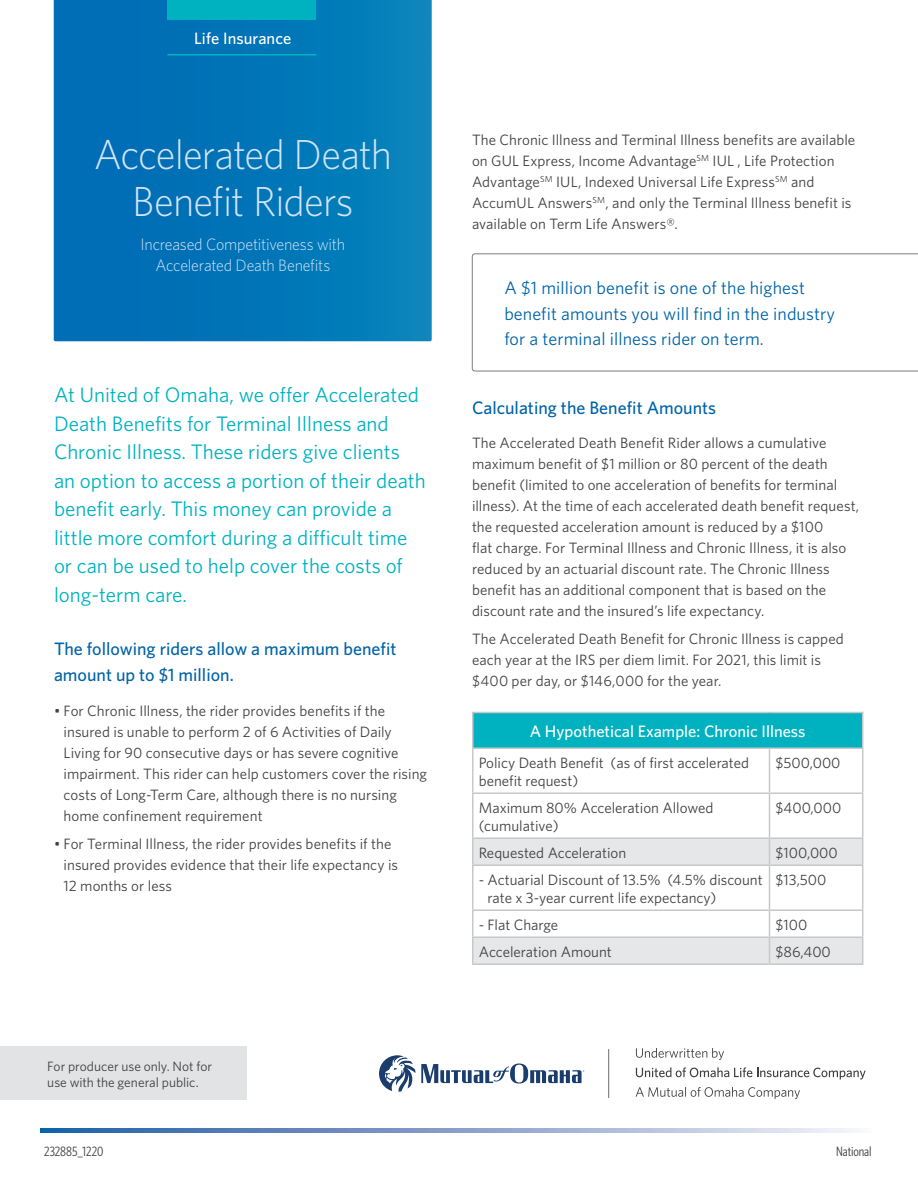
<style>
.page{position:relative;width:918px;height:1188px;background:#fff}
.page>*{position:absolute;margin:0;border:0;box-sizing:border-box;transform-origin:0 0}
.t1{font:300 42px/46.5px "Whitney";letter-spacing:-.02em;color:#d3e3f5;text-align:center}
.t2{font:21px/28.5px "Whitney";color:#00b2bf}
.t3{font:18px/25.5px "Whitney";letter-spacing:.005em;color:#0063a7}
.t4{font:500 18px/25.5px "Whitney";color:#0063a7}
.t5{font:300 16.5px/21px "Whitney";letter-spacing:-.015em;color:#d3e3f5;text-align:center}
.t6{font:500 16.5px "Whitney";color:#fff}
.t7{font:15px/21px "Whitney";color:#414042}
.t8{font:13.5px/16.6px "Whitney";color:#414042}
.t9{font:13.5px "Whitney Condensed";letter-spacing:-.005em;color:#414042}
</style>
<div class="page">
<div style="left:473px;top:713px;width:390px;height:35px;background:#00b2bf"></div>
<svg style="left:474px;top:839px;width:388px;height:124px"></svg>
<hr style="left:472px;top:712px;width:298px;height:1px;background:#c7c8ca">
<hr style="left:472px;top:713px;width:2px;height:34px;background:#c7c8ca">
<hr style="left:770px;top:712px;width:93px;height:1px;background:#c7c8ca">
<hr style="left:862px;top:713px;width:1px;height:34px;background:#c7c8ca">
<hr style="left:472px;top:747px;width:298px;height:2px;background:#c7c8ca">
<hr style="left:472px;top:749px;width:2px;height:43px;background:#c7c8ca">
<hr style="left:770px;top:747px;width:93px;height:2px;background:#c7c8ca">
<hr style="left:769px;top:749px;width:1px;height:43px;background:#c7c8ca">
<hr style="left:862px;top:749px;width:1px;height:43px;background:#c7c8ca">
<hr style="left:472px;top:792px;width:298px;height:2px;background:#c7c8ca">
<hr style="left:472px;top:794px;width:2px;height:43px;background:#c7c8ca">
<hr style="left:770px;top:792px;width:93px;height:2px;background:#c7c8ca">
<hr style="left:769px;top:794px;width:1px;height:43px;background:#c7c8ca">
<hr style="left:862px;top:794px;width:1px;height:43px;background:#c7c8ca">
<hr style="left:472px;top:837px;width:298px;height:2px;background:#c7c8ca">
<hr style="left:472px;top:839px;width:2px;height:25px;background:#c7c8ca">
<hr style="left:770px;top:837px;width:93px;height:2px;background:#c7c8ca">
<svg style="left:769px;top:839px;width:1px;height:25px"></svg>
<svg style="left:862px;top:839px;width:1px;height:25px"></svg>
<hr style="left:472px;top:864px;width:298px;height:2px;background:#c7c8ca">
<hr style="left:472px;top:866px;width:2px;height:43px;background:#c7c8ca">
<hr style="left:770px;top:864px;width:93px;height:2px;background:#c7c8ca">
<hr style="left:769px;top:866px;width:1px;height:43px;background:#c7c8ca">
<hr style="left:862px;top:866px;width:1px;height:43px;background:#c7c8ca">
<hr style="left:472px;top:909px;width:298px;height:2px;background:#c7c8ca">
<hr style="left:472px;top:911px;width:2px;height:25px;background:#c7c8ca">
<hr style="left:770px;top:909px;width:93px;height:2px;background:#c7c8ca">
<hr style="left:472px;top:936px;width:298px;height:2px;background:#c7c8ca">
<hr style="left:472px;top:938px;width:2px;height:25px;background:#c7c8ca">
<hr style="left:770px;top:936px;width:93px;height:2px;background:#c7c8ca">
<svg style="left:769px;top:911px;width:1px;height:52px"></svg>
<svg style="left:862px;top:911px;width:1px;height:52px"></svg>
<hr style="left:472px;top:963px;width:298px;height:2px;background:#c7c8ca">
<hr style="left:770px;top:963px;width:93px;height:2px;background:#c7c8ca">
<svg style="left:41px;top:1129px;width:811px;height:4px;background:#87a1cc"></svg>
<svg style="left:54px;top:0;width:378px;height:341px;background:#0175b7"></svg>
<hr style="left:167px;top:54px;width:149px;height:2px;background:#00b2bf">
<div style="left:168px;top:0;width:148px;height:20px;background:#00b2bf"></div>
<div style="left:0;top:1046px;width:246px;height:54px;background:#e2e3e4"></div>
<svg style="left:472px;top:254px;width:446px;height:117px"></svg>
<hr style="left:608px;top:1049px;width:1px;height:49px;background:#6d6e71">
<svg style="left:636px;top:1048px;width:88px;height:12px"></svg>
<svg style="left:636px;top:1067px;width:230px;height:13px"></svg>
<svg style="left:636px;top:1087px;width:164px;height:12px"></svg>
<svg style="left:379px;top:1055px;width:205px;height:37px"></svg>
<p class="t6" style="left:194px;top:27px;width:99px">Life Insurance</p>
<h1 class="t1" style="left:94px;top:130px;width:300px">Accelerated Death<br>Benefit Riders</h1>
<p class="t5" style="left:141px;top:233px;width:206px">Increased Competitiveness with<br>Accelerated Death Benefits</p>
<p class="t2" style="left:54px;top:380px;width:373px">At United of Omaha, we offer Accelerated Death Benefits for Terminal Illness and Chronic Illness. These riders give clients an option to access a portion of their death benefit early. This money can provide a little more comfort during a difficult time or can be used to help cover the costs of long-term care.</p>
<p class="t4" style="left:54px;top:636px;width:344px">The following riders allow a maximum benefit amount up to $1 million.</p>
<p class="t7" style="left:64px;top:700px;width:365px;text-indent:-10px">• For Chronic Illness, the rider provides benefits if the insured is unable to perform 2 of 6 Activities of Daily Living for 90 consecutive days or has severe cognitive impairment. This rider can help customers cover the rising costs of Long-Term Care, although there is no nursing home confinement requirement</p>
<p class="t7" style="left:64px;top:833px;width:336px;text-indent:-10px">• For Terminal Illness, the rider provides benefits if the insured provides evidence that their life expectancy is<br>12 months or less</p>
<p class="t8" style="left:47px;top:1057px;width:166px">For producer use only. Not for use with the general public.</p>
<p class="t7" style="left:472px;top:129px;width:385px">The Chronic Illness and Terminal Illness benefits are available on GUL Express, Income Advantage<sup>SM</sup> IUL , Life Protection Advantage<sup>SM</sup> IUL, Indexed Universal Life Express<sup>SM</sup> and AccumUL Answers<sup>SM</sup>, and only the Terminal Illness benefit is available on Term Life Answers®.</p>
<p class="t3" style="left:504px;top:275px;width:332px">A $1 million benefit is one of the highest benefit amounts you will find in the industry for a terminal illness rider on term.</p>
<p class="t4" style="left:472px;top:395px;width:246px">Calculating the Benefit Amounts</p>
<p class="t7" style="left:472px;top:432px;width:389px">The Accelerated Death Benefit Rider allows a cumulative maximum benefit of $1 million or 80 percent of the death benefit (limited to one acceleration of benefits for terminal illness). At the time of each accelerated death benefit request, the requested acceleration amount is reduced by a $100<br>flat charge. For Terminal Illness and Chronic Illness, it is also reduced by an actuarial discount rate. The Chronic Illness benefit has an additional component that is based on the discount rate and the insured’s life expectancy.</p>
<p class="t7" style="left:472px;top:628px;width:373px">The Accelerated Death Benefit for Chronic Illness is capped each year at the IRS per diem limit. For 2021, this limit is $400 per day, or $146,000 for the year.</p>
<p class="t6" style="left:530px;top:720px;width:277px">A Hypothetical Example: Chronic Illness</p>
<p class="t7" style="left:479px;top:753px;width:272px;line-height:18px">Policy Death Benefit (as of first accelerated benefit request)</p>
<p class="t7" style="left:775px;top:752px;width:66px">$500,000</p>
<p class="t7" style="left:479px;top:798px;width:236px;line-height:18px">Maximum 80% Acceleration Allowed (cumulative)</p>
<p class="t7" style="left:775px;top:797px;width:67px">$400,000</p>
<p class="t7" style="left:479px;top:842px;width:149px">Requested Acceleration</p>
<p class="t7" style="left:775px;top:842px;width:64px">$100,000</p>
<p class="t7" style="left:488px;top:870px;width:277px;line-height:18px;text-indent:-9px">- Actuarial Discount of 13.5% (4.5% discount rate x 3-year current life expectancy)</p>
<p class="t7" style="left:775px;top:869px;width:52px">$13,500</p>
<p class="t7" style="left:479px;top:914px;width:81px">- Flat Charge</p>
<p class="t7" style="left:775px;top:914px;width:33px">$100</p>
<p class="t7" style="left:479px;top:941px;width:135px">Acceleration Amount</p>
<p class="t7" style="left:775px;top:941px;width:57px">$86,400</p>
<p class="t9" style="left:44px;top:1143px;width:61px">232885_1220</p>
<p class="t9" style="left:836px;top:1143px;width:37px">National</p>
</div>
